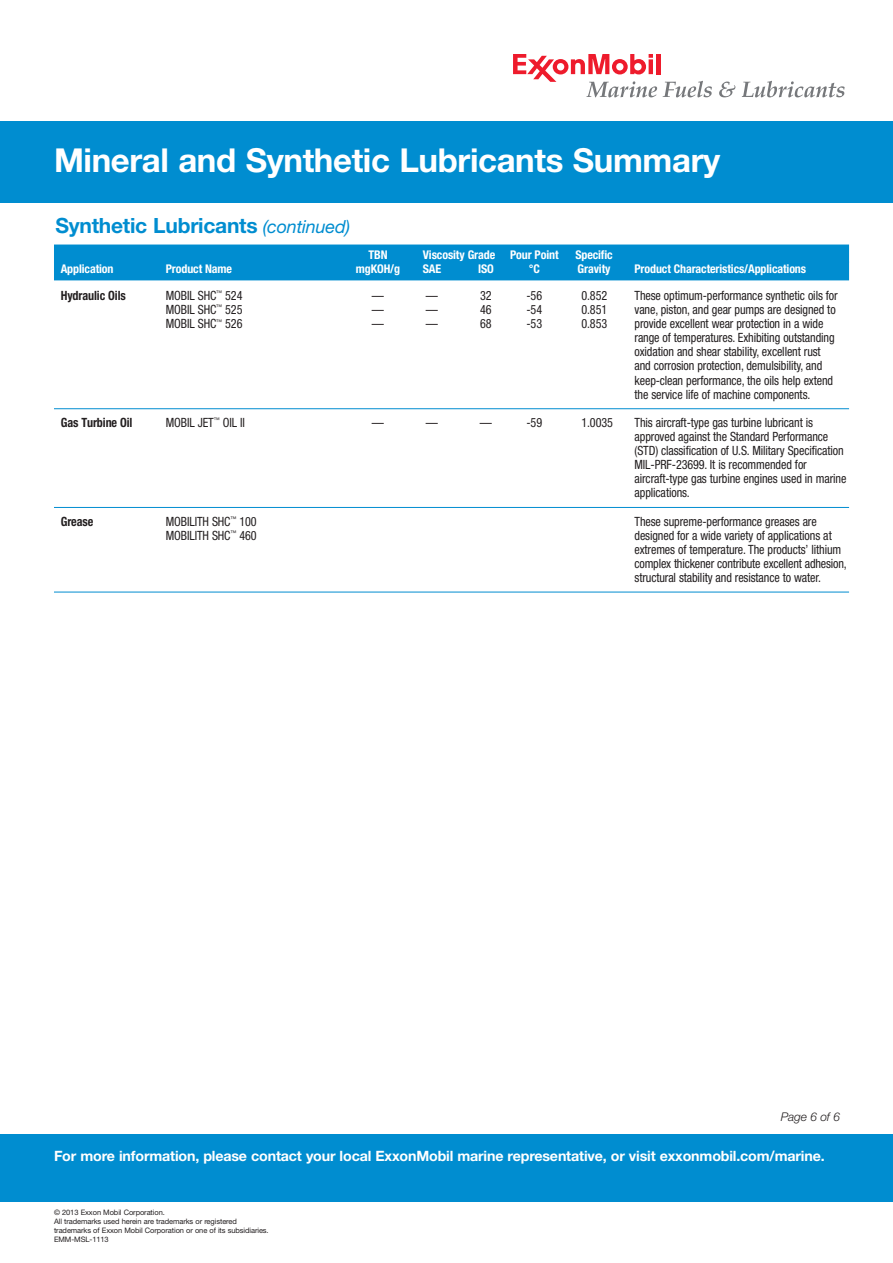
<style>
.page{position:relative;width:893px;height:1263px;background:#fff}
.page>*{position:absolute;margin:0;border:0;box-sizing:border-box;transform-origin:0 0}
.t1{font:700 33px "Helvetica Neue LT Std";letter-spacing:-.01em;color:#fff}
.t2{font:700 21px "Helvetica Neue LT Std";letter-spacing:-.01em;color:#008dd0}
.t3{font:700 14.25px "Helvetica Neue LT Std";letter-spacing:-.01em;color:#fff}
.t4{font:condensed 12.75px/14.1px "Helvetica Neue LT Std";letter-spacing:-.01em;color:#231f20;scale:.95 1}
.t5{font:700 condensed 12.75px "Helvetica Neue LT Std";letter-spacing:-.01em;color:#231f20;scale:.95 1}
.t6{font:700 condensed 12px "Helvetica Neue LT Std";letter-spacing:-.01em;color:#fff}
.t7{font:italic 300 12px "Helvetica Neue LT Std";letter-spacing:-.01em;color:#231f20}
.t8{font:7.5px/9px "Helvetica Neue LT Std";letter-spacing:-.01em;color:#231f20}
.s1{font-weight:400;font-style:italic;font-size:18px}
</style>
<div class="page">
<div style="left:0;top:1134px;width:892px;height:68px;background:#008dd0"></div>
<div style="left:54px;top:245px;width:795px;height:18px;background:#008dd0"></div>
<div style="left:54px;top:262px;width:795px;height:18px;background:#008dd0"></div>
<hr style="left:54px;top:408px;width:795px;height:1px;background:#008dd0">
<hr style="left:54px;top:507px;width:795px;height:1px;background:#008dd0">
<hr style="left:54px;top:592px;width:795px;height:1px;background:#008dd0">
<div style="left:0;top:122px;width:892px;height:81px;background:#008dd0"></div>
<svg style="left:513px;top:54px;width:199px;height:43px"></svg>
<svg style="left:719px;top:81px;width:126px;height:16px"></svg>
<h1 class="t1" style="left:54px;top:140px;width:668px">Mineral and Synthetic Lubricants Summary</h1>
<h2 class="t2" style="left:56px;top:212px;width:296px">Synthetic Lubricants <span class="s1">(continued)</span></h2>
<p class="t6" style="left:368px;top:248px;width:21px">TBN</p>
<p class="t6" style="left:423px;top:248px;width:137px">Viscosity Grade Pour Point</p>
<p class="t6" style="left:575px;top:248px;width:39px">Specific</p>
<p class="t6" style="left:61px;top:261px;width:54px">Application</p>
<p class="t6" style="left:166px;top:261px;width:68px">Product Name</p>
<p class="t6" style="left:356px;top:261px;width:46px">mgKOH/g</p>
<p class="t6" style="left:423px;top:261px;width:20px">SAE</p>
<p class="t6" style="left:478px;top:261px;width:17px">ISO</p>
<p class="t6" style="left:529px;top:261px;width:13px">°C</p>
<p class="t6" style="left:578px;top:261px;width:34px">Gravity</p>
<p class="t6" style="left:634px;top:261px;width:173px">Product Characteristics/Applications</p>
<p class="t5" style="left:61px;top:288px;width:70px">Hydraulic Oils</p>
<p class="t4" style="left:166px;top:288px;width:82px">MOBIL SHC<sup>™</sup> 524</p>
<p class="t4" style="left:372px;top:288px;width:14px">—</p>
<p class="t4" style="left:426px;top:288px;width:14px">—</p>
<p class="t4" style="left:480px;top:288px;width:14px">32</p>
<p class="t4" style="left:526px;top:288px;width:18px">-56</p>
<p class="t4" style="left:581px;top:288px;width:29px">0.852</p>
<p class="t4" style="left:634px;top:288px;width:215px">These optimum-performance synthetic oils for</p>
<p class="t4" style="left:166px;top:302px;width:82px">MOBIL SHC<sup>™</sup> 525</p>
<p class="t4" style="left:372px;top:302px;width:14px">—</p>
<p class="t4" style="left:426px;top:302px;width:14px">—</p>
<p class="t4" style="left:480px;top:302px;width:14px">46</p>
<p class="t4" style="left:526px;top:302px;width:18px">-54</p>
<p class="t4" style="left:581px;top:302px;width:29px">0.851</p>
<p class="t4" style="left:634px;top:302px;width:213px">vane, piston, and gear pumps are designed to</p>
<p class="t4" style="left:166px;top:316px;width:82px">MOBIL SHC<sup>™</sup> 526</p>
<p class="t4" style="left:372px;top:316px;width:14px">—</p>
<p class="t4" style="left:426px;top:316px;width:14px">—</p>
<p class="t4" style="left:480px;top:316px;width:14px">68</p>
<p class="t4" style="left:526px;top:316px;width:18px">-53</p>
<p class="t4" style="left:581px;top:316px;width:29px">0.853</p>
<p class="t4" style="left:634px;top:316px;width:212px">provide excellent wear protection in a wide range of temperatures. Exhibiting outstanding oxidation and shear stability, excellent rust and corrosion protection, demulsibility, and keep-clean performance, the oils help extend the service life of machine components.</p>
<p class="t5" style="left:61px;top:415px;width:77px">Gas Turbine Oil</p>
<p class="t4" style="left:166px;top:415px;width:85px">MOBIL JET<sup>™</sup> OIL II</p>
<p class="t4" style="left:372px;top:415px;width:14px">—</p>
<p class="t4" style="left:426px;top:415px;width:14px">—</p>
<p class="t4" style="left:480px;top:415px;width:14px">—</p>
<p class="t4" style="left:526px;top:415px;width:18px">-59</p>
<p class="t4" style="left:581px;top:415px;width:35px">1.0035</p>
<p class="t4" style="left:634px;top:415px;width:225px">This aircraft-type gas turbine lubricant is approved against the Standard Performance (STD) classification of U.S. Military Specification MIL-PRF-23699. It is recommended for aircraft-type gas turbine engines used in marine applications.</p>
<p class="t5" style="left:61px;top:513px;width:36px">Grease</p>
<p class="t4" style="left:166px;top:514px;width:97px">MOBILITH SHC<sup>™</sup> 100</p>
<p class="t4" style="left:634px;top:514px;width:193px">These supreme-performance greases are</p>
<p class="t4" style="left:166px;top:528px;width:97px">MOBILITH SHC<sup>™</sup> 460</p>
<p class="t4" style="left:634px;top:528px;width:225px">designed for a wide variety of applications at extremes of temperature. The products’ lithium complex thickener contribute excellent adhesion, structural stability and resistance to water.</p>
<p class="t7" style="left:781px;top:1109px;width:61px">Page 6 of 6</p>
<p class="t3" style="left:54px;top:1147px;width:772px">For more information, please contact your local ExxonMobil marine representative, or visit exxonmobil.com/marine.</p>
<p class="t8" style="left:54px;top:1208px;width:216px">© 2013 Exxon Mobil Corporation.<br>All trademarks used herein are trademarks or registered trademarks of Exxon Mobil Corporation or one of its subsidiaries.<br>EMM-MSL-1113</p>
</div>
